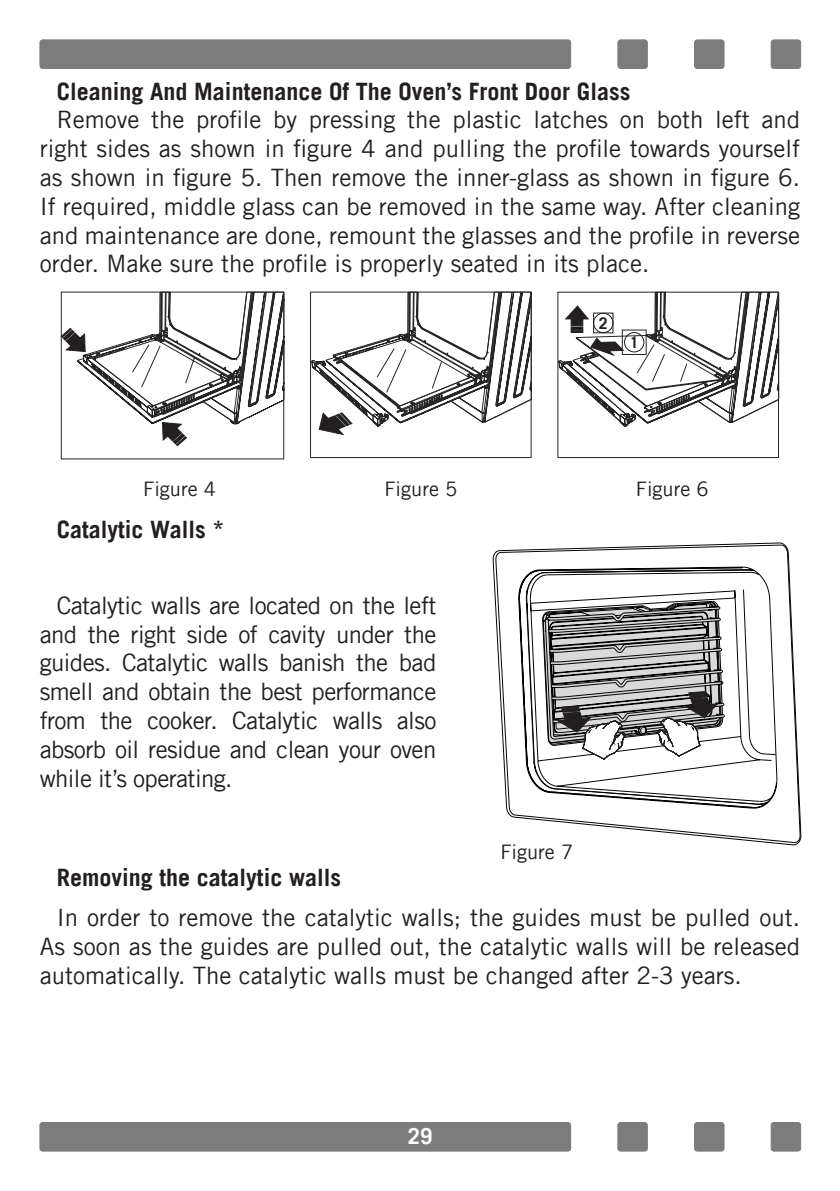
<style>
.page{position:relative;width:840px;height:1191px;background:#fff}
.page>*{position:absolute;margin:0;border:0;box-sizing:border-box;transform-origin:0 0}
.t1{font:24px/28.8px "Trade Gothic";color:#231f20;text-align:justify}
.t2{font:700 24px "Trade Gothic";color:#231f20}
.t3{font:700 22px "Trade Gothic";color:#fff}
.t4{font:20px "Trade Gothic";color:#231f20}
.t5{font:700 16px "Trade Gothic";color:#231f20}
</style>
<div class="page">
<div style="left:40px;top:40px;width:530px;height:28px;background:#7d7c7c;border-radius:3px"></div>
<div style="left:40px;top:40px;width:530px;height:29px;border:1px solid #7d7c7c;border-radius:3px"></div>
<div style="left:770px;top:40px;width:30px;height:28px;background:#7d7c7c;border-radius:3px"></div>
<div style="left:770px;top:40px;width:30px;height:29px;border:1px solid #7d7c7c;border-radius:3px"></div>
<div style="left:617px;top:40px;width:30px;height:28px;background:#7d7c7c;border-radius:3px"></div>
<div style="left:617px;top:40px;width:30px;height:29px;border:1px solid #7d7c7c;border-radius:3px"></div>
<div style="left:694px;top:40px;width:29px;height:28px;background:#7d7c7c;border-radius:3px"></div>
<div style="left:694px;top:40px;width:29px;height:29px;border:1px solid #7d7c7c;border-radius:3px"></div>
<div style="left:40px;top:1122px;width:530px;height:29px;background:#7d7c7c;border-radius:3px"></div>
<div style="left:40px;top:1122px;width:530px;height:29px;border:1px solid #7d7c7c;border-radius:3px"></div>
<div style="left:770px;top:1122px;width:30px;height:29px;background:#7d7c7c;border-radius:3px"></div>
<div style="left:770px;top:1122px;width:30px;height:29px;border:1px solid #7d7c7c;border-radius:3px"></div>
<div style="left:617px;top:1122px;width:30px;height:29px;background:#7d7c7c;border-radius:3px"></div>
<div style="left:617px;top:1122px;width:30px;height:29px;border:1px solid #7d7c7c;border-radius:3px"></div>
<div style="left:694px;top:1122px;width:29px;height:29px;background:#7d7c7c;border-radius:3px"></div>
<div style="left:694px;top:1122px;width:29px;height:29px;border:1px solid #7d7c7c;border-radius:3px"></div>
<svg style="left:60px;top:291px;width:224px;height:155px"></svg>
<div style="left:61px;top:292px;width:223px;height:167px;border:1px solid #252626"></div>
<svg style="left:311px;top:291px;width:221px;height:144px"></svg>
<div style="left:310px;top:292px;width:221px;height:166px;border:1px solid #252626"></div>
<svg style="left:557px;top:291px;width:222px;height:136px"></svg>
<div style="left:621px;top:330px;width:25px;height:25px;border:1px solid #231f20"></div>
<div style="left:624px;top:332px;width:19px;height:20px;border:1px solid #231f20;border-radius:50%"></div>
<div style="left:593px;top:313px;width:20px;height:20px;border:1px solid #231f20"></div>
<div style="left:593px;top:313px;width:20px;height:20px;border:1px solid #231f20;border-radius:50%"></div>
<svg style="left:492px;top:542px;width:309px;height:303px"></svg>
<svg style="left:544px;top:544px;width:253px;height:299px"></svg>
<svg style="left:542px;top:601px;width:181px;height:159px"></svg>
<p class="t2" style="left:57px;top:81px;width:574px">Cleaning And Maintenance Of The Oven’s Front Door Glass</p>
<p class="t1" style="left:40px;top:105px;width:761px;text-indent:17px">Remove the profile by pressing the plastic latches on both left and right sides as shown in figure 4 and pulling the profile towards yourself as shown in figure 5. Then remove the inner-glass as shown in figure 6.<br>If required, middle glass can be removed in the same way. After cleaning and maintenance are done, remount the glasses and the profile in reverse order. Make sure the profile is properly seated in its place.</p>
<p class="t5" style="left:598px;top:317px;width:10px">2</p>
<p class="t5" style="left:629px;top:336px;width:10px">1</p>
<p class="t4" style="left:143px;top:480px;width:74px">Figure 4</p>
<p class="t4" style="left:384px;top:480px;width:74px">Figure 5</p>
<p class="t4" style="left:635px;top:480px;width:74px">Figure 6</p>
<p class="t2" style="left:57px;top:520px;width:169px">Catalytic Walls *</p>
<p class="t1" style="left:40px;top:592px;width:398px;text-indent:17px">Catalytic walls are located on the left and the right side of cavity under the guides. Catalytic walls banish the bad smell and obtain the best performance from the cooker. Catalytic walls also absorb oil residue and clean your oven while it’s operating.</p>
<p class="t4" style="left:500px;top:844px;width:74px">Figure 7</p>
<p class="t2" style="left:57px;top:868px;width:286px">Removing the catalytic walls</p>
<p class="t1" style="left:40px;top:905px;width:761px;text-indent:17px">In order to remove the catalytic walls; the guides must be pulled out.<br>As soon as the guides are pulled out, the catalytic walls will be released automatically. The catalytic walls must be changed after 2-3 years.</p>
<p class="t3" style="left:407px;top:1127px;width:26px">29</p>
</div>
